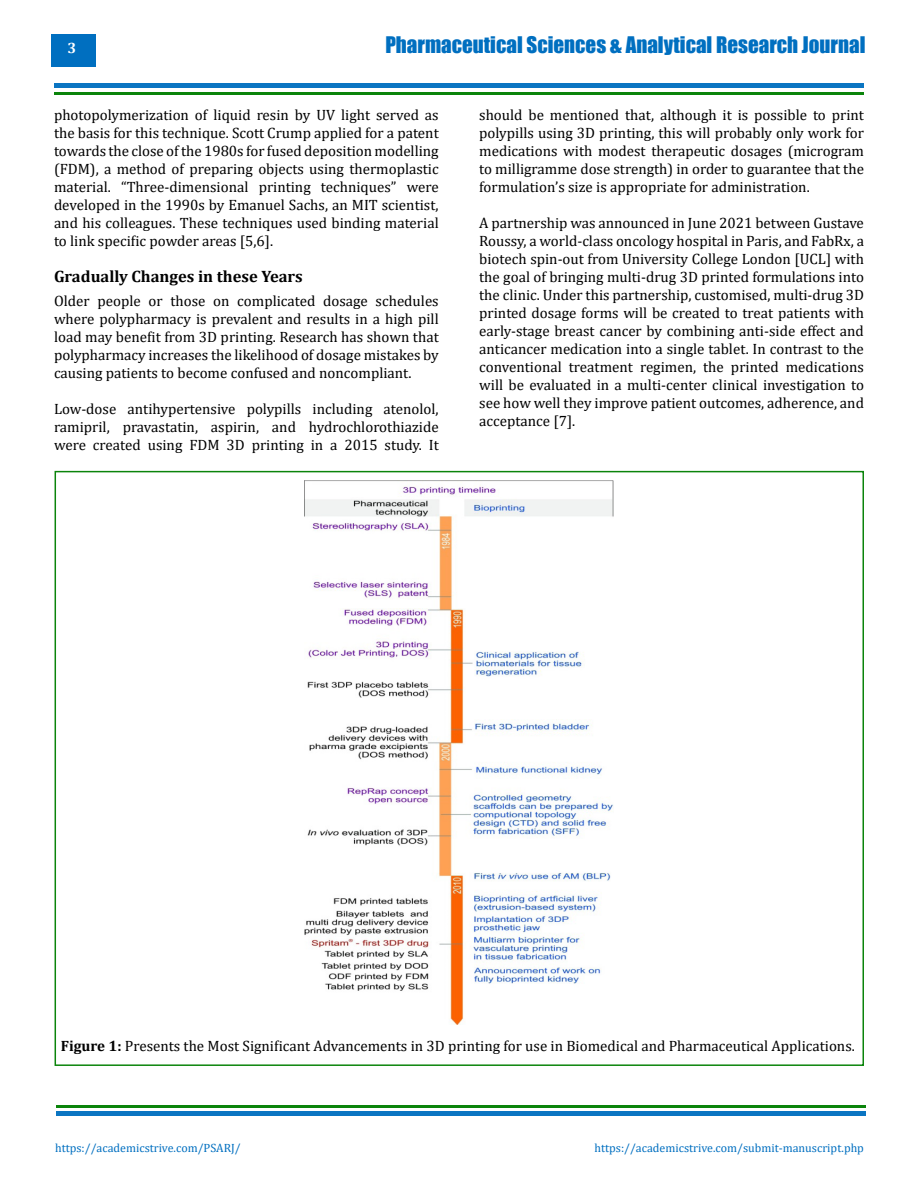
<style>
.page{position:relative;width:918px;height:1188px;background:#fff}
.page>*{position:absolute;margin:0;border:0;box-sizing:border-box;transform-origin:0 0}
.t1{font:21px "Impact";color:#006fc0}
.t2{font:700 16.5px "Cambria";color:#000}
.t3{font:15px/18px "Cambria";color:#000;text-align:justify}
.t4{font:700 15px "Cambria";color:#fff}
.t5{font:12px "Cambria";color:#006fc0}
.s1{font-weight:700}
</style>
<div class="page">
<div style="left:51px;top:34px;width:45px;height:33px;background:#006fc0"></div>
<div style="left:54px;top:83px;width:810px;height:5px;background:#0b75c2"></div>
<div style="left:56px;top:1111px;width:810px;height:5px;background:#0b75c2"></div>
<hr style="left:54px;top:92px;width:810px;height:2px;background:#007f01">
<hr style="left:56px;top:1106px;width:810px;height:2px;background:#007f01">
<img style="left:304px;top:481px;width:310px;height:543px">
<p class="t4" style="left:68px;top:38px;width:10px">3</p>
<h1 class="t1" style="left:385px;top:28px;width:482px">Pharmaceutical Sciences &amp; Analytical Research Journal</h1>
<p class="t3" style="left:54px;top:105px;width:386px">photopolymerization of liquid resin by UV light served as the basis for this technique. Scott Crump applied for a patent towards the close of the 1980s for fused deposition modelling (FDM), a method of preparing objects using thermoplastic material. “Three-dimensional printing techniques” were developed in the 1990s by Emanuel Sachs, an MIT scientist, and his colleagues. These techniques used binding material to link specific powder areas [5,6].</p>
<p class="t2" style="left:54px;top:264px;width:250px">Gradually Changes in these Years</p>
<p class="t3" style="left:54px;top:292px;width:386px">Older people or those on complicated dosage schedules where polypharmacy is prevalent and results in a high pill load may benefit from 3D printing. Research has shown that polypharmacy increases the likelihood of dosage mistakes by causing patients to become confused and noncompliant.</p>
<p class="t3" style="left:54px;top:400px;width:386px">Low-dose antihypertensive polypills including atenolol, ramipril, pravastatin, aspirin, and hydrochlorothiazide were created using FDM 3D printing in a 2015 study. It</p>
<p class="t3" style="left:479px;top:105px;width:386px">should be mentioned that, although it is possible to print polypills using 3D printing, this will probably only work for medications with modest therapeutic dosages (microgram to milligramme dose strength) in order to guarantee that the formulation’s size is appropriate for administration.</p>
<p class="t3" style="left:479px;top:213px;width:386px">A partnership was announced in June 2021 between Gustave Roussy, a world-class oncology hospital in Paris, and FabRx, a biotech spin-out from University College London [UCL] with the goal of bringing multi-drug 3D printed formulations into the clinic. Under this partnership, customised, multi-drug 3D printed dosage forms will be created to treat patients with early-stage breast cancer by combining anti-side effect and anticancer medication into a single tablet. In contrast to the conventional treatment regimen, the printed medications will be evaluated in a multi-center clinical investigation to see how well they improve patient outcomes, adherence, and acceptance [7].</p>
<p class="t3" style="left:61px;top:1037px;width:796px"><span class="s1">Figure 1:</span> Presents the Most Significant Advancements in 3D printing for use in Biomedical and Pharmaceutical Applications.</p>
<p class="t5" style="left:55px;top:1141px;width:187px">https://academicstrive.com/PSARJ/</p>
<p class="t5" style="left:594px;top:1141px;width:271px">https://academicstrive.com/submit-manuscript.php</p>
</div>
